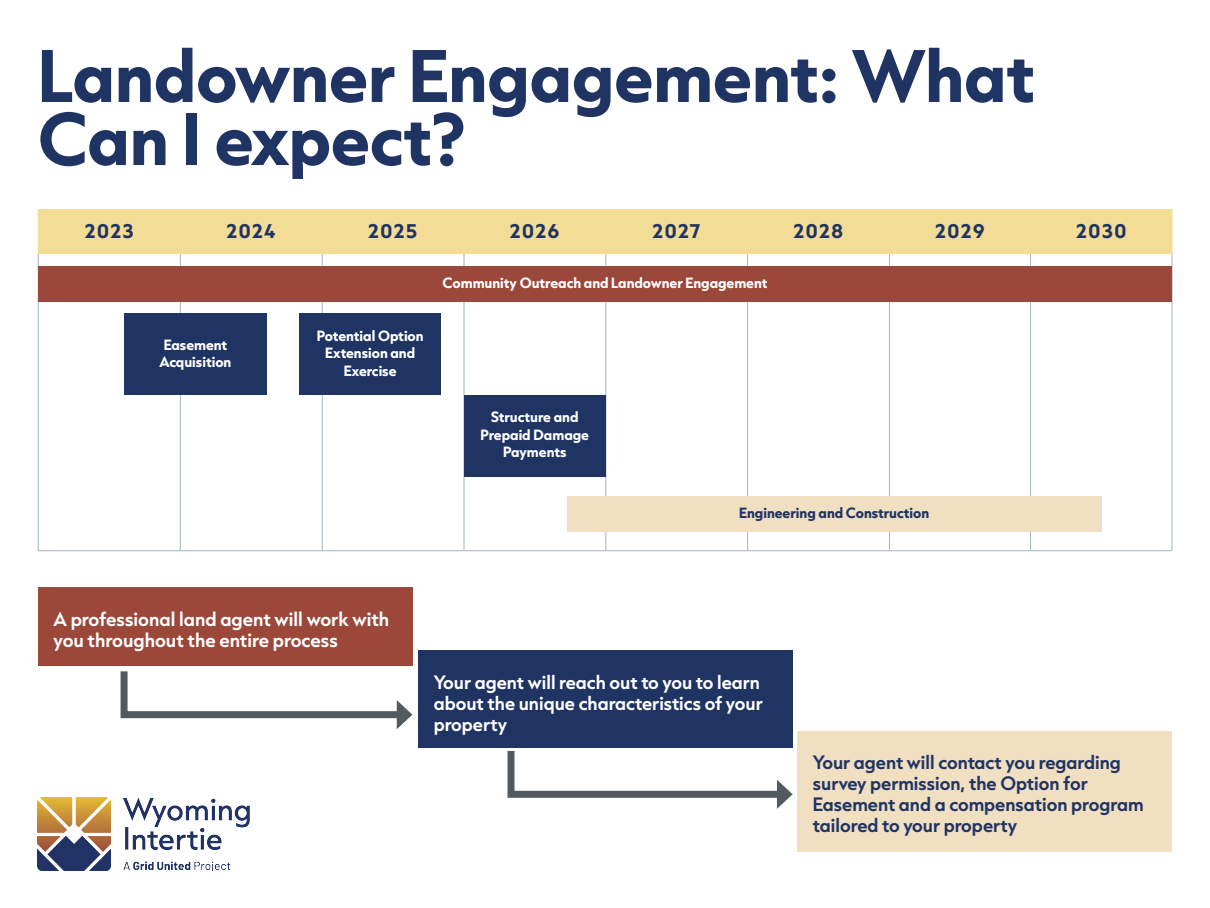
<style>
.page{position:relative;width:1210px;height:908px;background:#fff}
.page>*{position:absolute;margin:0;border:0;box-sizing:border-box;transform-origin:0 0}
.t1{font:700 63px/63px "Capitana";color:#203464}
.body{font:600 16.8px/21px "Capitana";color:#fff}
.t2{font:700 16.8px "Capitana";letter-spacing:.1em;color:#203464}
.body-2{font:600 16.45px/21px "Capitana";color:#203464}
.body-3{font:600 16.45px/21px "Capitana";color:#fff}
.t3{font:700 12.6px/17.5px "Capitana";color:#fff;text-align:center}
.t4{font:700 12.6px "Capitana";color:#203464}
</style>
<div class="page">
<img style="left:38px;top:797px;width:212px;height:72px">
<div style="left:38px;top:587px;width:374px;height:78px;background:#9b473a"></div>
<div style="left:418px;top:650px;width:374px;height:97px;background:#203464"></div>
<div style="left:797px;top:731px;width:374px;height:120px;background:#f0dfc0"></div>
<hr style="left:1171px;top:253px;width:1px;height:297px;background:#a0b7bf">
<hr style="left:180px;top:254px;width:1px;height:296px;background:#a0b7bf">
<hr style="left:322px;top:254px;width:1px;height:296px;background:#a0b7bf">
<hr style="left:464px;top:254px;width:1px;height:296px;background:#a0b7bf">
<hr style="left:605px;top:254px;width:1px;height:296px;background:#a0b7bf">
<hr style="left:747px;top:254px;width:1px;height:296px;background:#a0b7bf">
<hr style="left:889px;top:254px;width:1px;height:296px;background:#a0b7bf">
<hr style="left:38px;top:254px;width:1px;height:296px;background:#a0b7bf">
<div style="left:38px;top:209px;width:142px;height:44px;background:#f3dc96"></div>
<div style="left:38px;top:209px;width:142px;height:45px;border:1px solid #f3dc96"></div>
<div style="left:180px;top:209px;width:142px;height:44px;background:#f3dc96"></div>
<div style="left:180px;top:209px;width:142px;height:45px;border:1px solid #f3dc96"></div>
<div style="left:605px;top:209px;width:142px;height:44px;background:#f3dc96"></div>
<div style="left:605px;top:209px;width:142px;height:45px;border:1px solid #f3dc96"></div>
<div style="left:322px;top:209px;width:141px;height:44px;background:#f3dc96"></div>
<div style="left:322px;top:209px;width:142px;height:45px;border:1px solid #f3dc96"></div>
<div style="left:747px;top:209px;width:142px;height:44px;background:#f3dc96"></div>
<div style="left:747px;top:209px;width:142px;height:45px;border:1px solid #f3dc96"></div>
<div style="left:464px;top:209px;width:141px;height:44px;background:#f3dc96"></div>
<div style="left:463px;top:209px;width:142px;height:45px;border:1px solid #f3dc96"></div>
<div style="left:889px;top:209px;width:141px;height:44px;background:#f3dc96"></div>
<div style="left:889px;top:209px;width:141px;height:45px;border:1px solid #f3dc96"></div>
<div style="left:464px;top:395px;width:141px;height:81px;background:#203464"></div>
<hr style="left:38px;top:550px;width:1134px;height:1px;background:#a0b7bf">
<svg style="left:117px;top:665px;width:295px;height:64px"></svg>
<svg style="left:504px;top:747px;width:288px;height:61px"></svg>
<div style="left:299px;top:313px;width:142px;height:82px;background:#203464"></div>
<div style="left:1030px;top:209px;width:142px;height:44px;background:#f3dc96"></div>
<div style="left:1030px;top:209px;width:142px;height:45px;border:1px solid #f3dc96"></div>
<hr style="left:1030px;top:254px;width:1px;height:296px;background:#a0b7bf">
<div style="left:567px;top:495px;width:534px;height:36px;background:#f0dfc0"></div>
<div style="left:38px;top:265px;width:1133px;height:36px;background:#9b473a"></div>
<div style="left:124px;top:313px;width:142px;height:82px;background:#203464"></div>
<p class="t1" style="left:38px;top:42px;width:998px">Landowner Engagement: What<br>Can I expect?</p>
<p class="t2" style="left:85px;top:218px;width:50px">2023</p>
<p class="t2" style="left:226px;top:218px;width:51px">2024</p>
<p class="t2" style="left:368px;top:218px;width:51px">2025</p>
<p class="t2" style="left:510px;top:218px;width:51px">2026</p>
<p class="t2" style="left:652px;top:218px;width:49px">2027</p>
<p class="t2" style="left:793px;top:218px;width:51px">2028</p>
<p class="t2" style="left:935px;top:218px;width:51px">2029</p>
<p class="t3" style="left:159px;top:335px;width:73px">Easement<br>Acquisition</p>
<p class="t3" style="left:317px;top:326px;width:108px">Potential Option<br>Extension and<br>Exercise</p>
<p class="t3" style="left:442px;top:273px;width:326px">Community Outreach and Landowner Engagement</p>
<p class="t3" style="left:480px;top:407px;width:110px">Structure and<br>Prepaid Damage<br>Payments</p>
<p class="t4" style="left:739px;top:502px;width:192px">Engineering and Construction</p>
<p class="body" style="left:54px;top:608px;width:337px">A professional land agent will work with you throughout the entire process</p>
<p class="body-3" style="left:434px;top:671px;width:330px">Your agent will reach out to you to learn about the unique characteristics of your property</p>
<p class="t2" style="left:1076px;top:218px;width:52px">2030</p>
<p class="body-2" style="left:813px;top:751px;width:332px">Your agent will contact you regarding survey permission, the Option for Easement and a compensation program tailored to your property</p>
</div>
